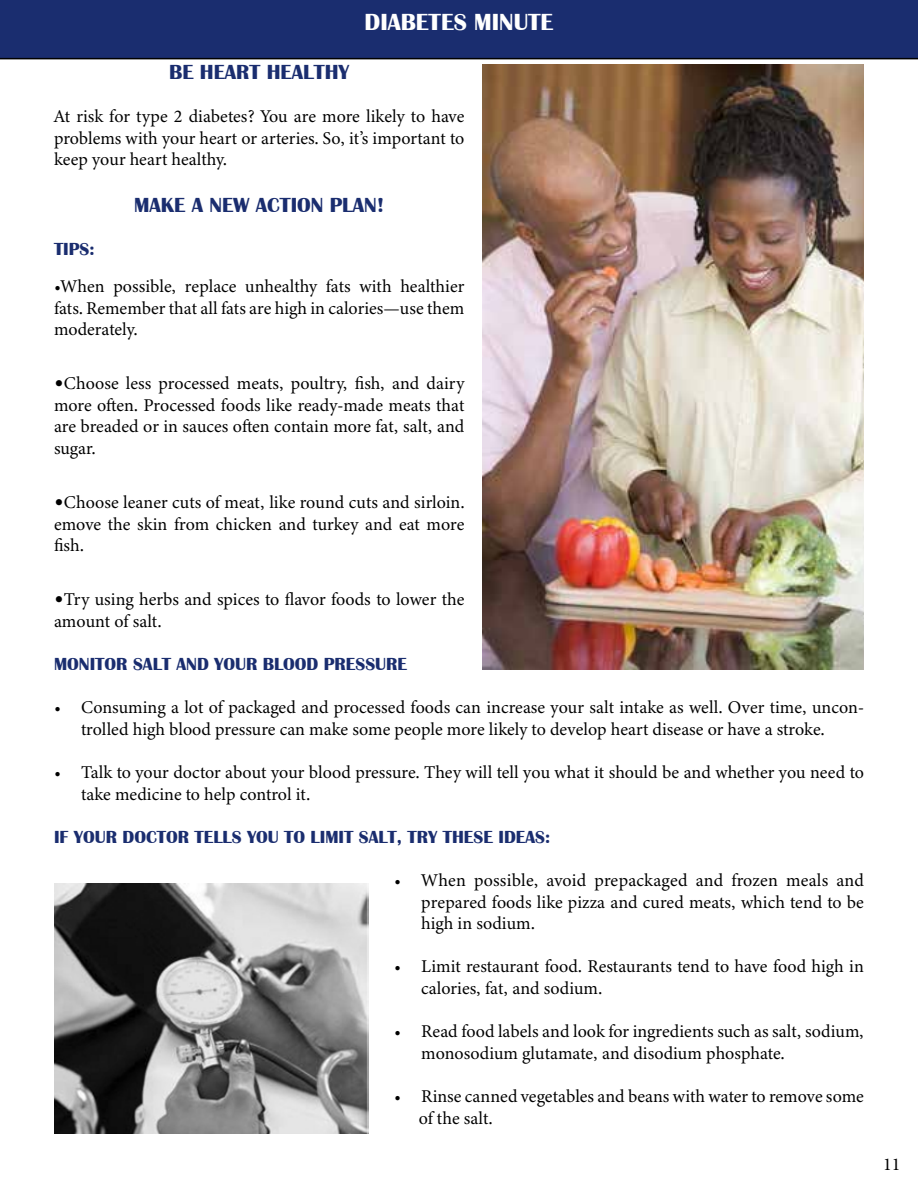
<style>
.page{position:relative;width:918px;height:1188px;background:#fff}
.page>*{position:absolute;margin:0;border:0;box-sizing:border-box;transform-origin:0 0}
.t1{font:700 24px "Britannic";color:#fff}
.t2{font:700 21px "Britannic";color:#1a2d6f}
.t3{font:18px/21.6px "Minion Variable Concept";color:#000}
.t4{font:700 18px "Britannic";color:#1a2d6f}
.t5{font:18px "Minion Pro";color:#000}
.s1{font-size:27px}
</style>
<div class="page">
<div style="left:0;top:0;width:918px;height:59px;background:#1a2d6f"></div>
<img style="left:482px;top:65px;width:382px;height:605px">
<img style="left:54px;top:884px;width:315px;height:250px">
<h1 class="t1" style="left:365px;top:9px;width:190px">DIABETES MINUTE</h1>
<p class="t2" style="left:169px;top:60px;width:182px">BE HEART HEALTHY</p>
<p class="t3" style="left:54px;top:105px;width:412px;text-align:justify">At risk for type 2 diabetes? You are more likely to have problems with your heart or arteries. So, it’s important to keep your heart healthy.</p>
<p class="t2" style="left:134px;top:193px;width:252px">MAKE A NEW ACTION PLAN!</p>
<p class="t4" style="left:54px;top:239px;width:42px">TIPS:</p>
<p class="t3" style="left:54px;top:275px;width:412px;text-align:justify">•When possible, replace unhealthy fats with healthier fats. Remember that all fats are high in calories—use them moderately.</p>
<p class="t3" style="left:54px;top:372px;width:412px;text-align:justify"><span class="s1">•</span>Choose less processed meats, poultry, fish, and dairy more often. Processed foods like ready-made meats that are breaded or in sauces often contain more fat, salt, and sugar.</p>
<p class="t3" style="left:54px;top:491px;width:412px;text-align:justify"><span class="s1">•</span>Choose leaner cuts of meat, like round cuts and sirloin. emove the skin from chicken and turkey and eat more fish.</p>
<p class="t3" style="left:54px;top:588px;width:412px"><span class="s1">•</span>Try using herbs and spices to flavor foods to lower the amount of salt.</p>
<p class="t4" style="left:54px;top:654px;width:355px">MONITOR SALT AND YOUR BLOOD PRESSURE</p>
<p class="t3" style="left:81px;top:696px;width:784px;text-indent:-27px">• Consuming a lot of packaged and processed foods can increase your salt intake as well. Over time, uncon&shy;trolled high blood pressure can make some people more likely to develop heart disease or have a stroke.</p>
<p class="t3" style="left:81px;top:761px;width:785px;text-indent:-27px">• Talk to your doctor about your blood pressure. They will tell you what it should be and whether you need to take medicine to help control it.</p>
<p class="t4" style="left:54px;top:827px;width:498px">IF YOUR DOCTOR TELLS YOU TO LIMIT SALT, TRY THESE IDEAS:</p>
<p class="t3" style="left:421px;top:869px;width:444px;text-align:justify;text-indent:-27px">• When possible, avoid prepackaged and frozen meals and prepared foods like pizza and cured meats, which tend to be high in sodium.</p>
<p class="t3" style="left:421px;top:956px;width:444px;text-indent:-27px">• Limit restaurant food. Restaurants tend to have food high in calories, fat, and sodium.</p>
<p class="t3" style="left:421px;top:1020px;width:444px;text-indent:-27px">• Read food labels and look for ingredients such as salt, sodium, monosodium glutamate, and disodium phosphate.</p>
<p class="t3" style="left:419px;top:1085px;width:447px;text-indent:-25px">• Rinse canned vegetables and beans with water to remove some of the salt.</p>
<p class="t5" style="left:883px;top:1152px;width:19px">11</p>
</div>
